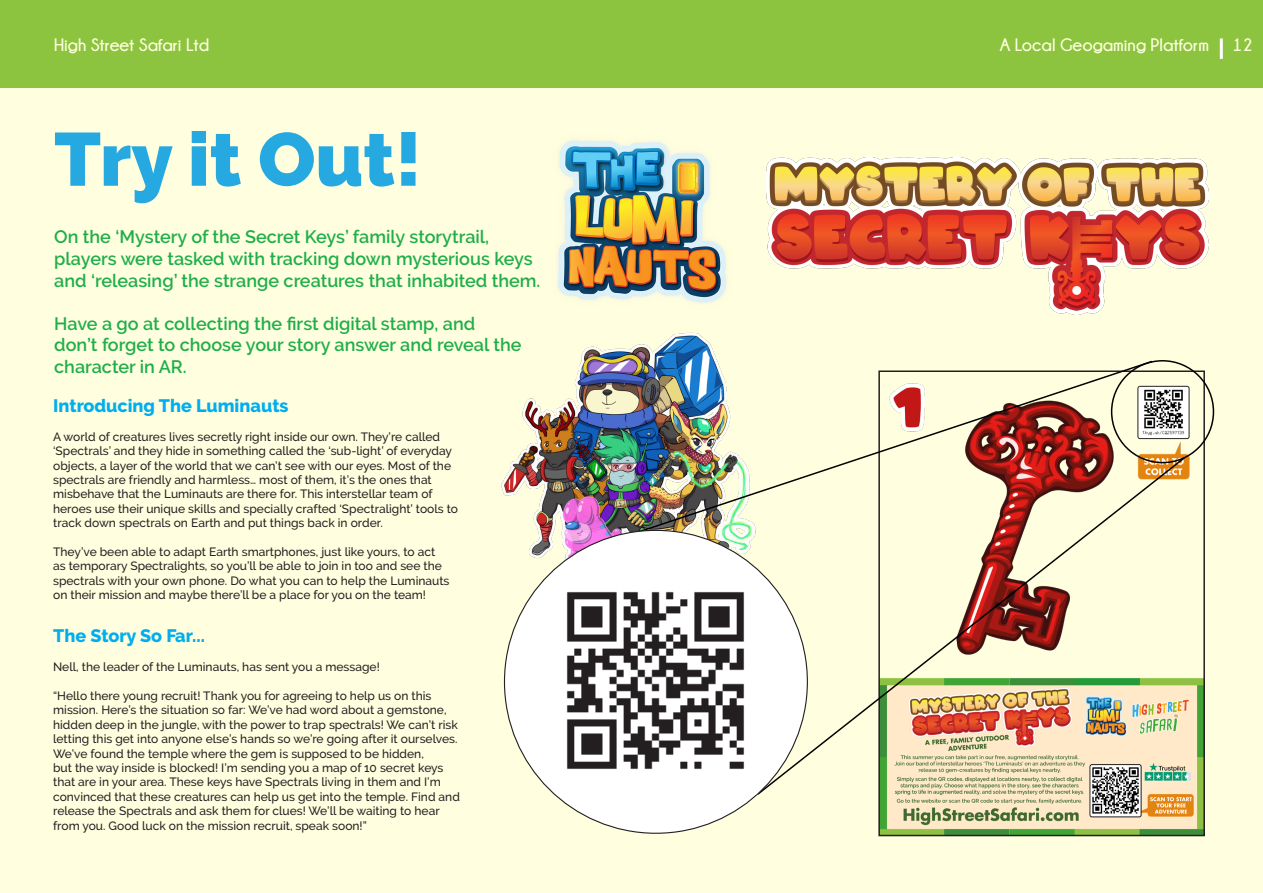
<style>
.page{position:relative;width:1263px;height:893px;background:#fff}
.page>*{position:absolute;margin:0;border:0;box-sizing:border-box;transform-origin:0 0}
.t1{font:900 75px "Raleway";color:#26a8e0}
.t2{font:600 18px/21.6px "Raleway";color:#20ae4b}
.t3{font:700 18px "Champagne&Limousines";color:#ffffdf}
.t4{font:800 18px "Raleway";color:#00aeef}
.t5{font:500 12px/14.4px "Raleway";color:#231f20}
</style>
<div class="page">
<div style="left:0;top:0;width:1263px;height:88px;background:#8cc440"></div>
<div style="left:0;top:88px;width:1263px;height:805px;background:#ffffdf"></div>
<hr style="left:1220px;top:38px;width:3px;height:21px;background:#fff">
<img style="left:766px;top:158px;width:443px;height:156px">
<img style="left:558px;top:140px;width:168px;height:163px">
<img style="left:881px;top:373px;width:321px;height:460px">
<svg style="left:756px;top:456px;width:430px;height:340px"></svg>
<img style="left:501px;top:312px;width:274px;height:270px">
<svg style="left:624px;top:360px;width:530px;height:178px"></svg>
<div style="left:504px;top:530px;width:303px;height:303px;background:#fff;border-radius:50%"></div>
<img style="left:566px;top:591px;width:179px;height:179px">
<h2 class="t3" style="left:54px;top:35px;width:156px">High Street Safari Ltd</h2>
<h2 class="t3" style="left:1000px;top:35px;width:211px">A Local Geogaming Platform</h2>
<h2 class="t3" style="left:1232px;top:35px;width:22px">12</h2>
<p class="t1" style="left:54px;top:116px;width:369px">Try it Out!</p>
<p class="t2" style="left:54px;top:226px;width:488px">On the ‘Mystery of the Secret Keys’ family storytrail, players were tasked with tracking down mysterious keys and ‘releasing’ the strange creatures that inhabited them.</p>
<p class="t2" style="left:54px;top:313px;width:469px">Have a go at collecting the first digital stamp, and don’t forget to choose your story answer and reveal the character in AR.</p>
<p class="t4" style="left:53px;top:395px;width:237px">Introducing The Luminauts</p>
<p class="t5" style="left:53px;top:429px;width:406px">A world of creatures lives secretly right inside our own. They’re called ‘Spectrals’ and they hide in something called the ‘sub-light’ of everyday objects, a layer of the world that we can’t see with our eyes. Most of the spectrals are friendly and harmless… most of them, it’s the ones that misbehave that the Luminauts are there for. This interstellar team of heroes use their unique skills and specially crafted ‘Spectralight’ tools to track down spectrals on Earth and put things back in order.</p>
<p class="t5" style="left:53px;top:545px;width:398px">They’ve been able to adapt Earth smartphones, just like yours, to act as temporary Spectralights, so you’ll be able to join in too and see the spectrals with your own phone. Do what you can to help the Luminauts on their mission and maybe there’ll be a place for you on the team!</p>
<p class="t4" style="left:53px;top:626px;width:153px">The Story So Far...</p>
<p class="t5" style="left:53px;top:660px;width:328px">Nell, the leader of the Luminauts, has sent you a message!</p>
<p class="t5" style="left:53px;top:689px;width:408px">“Hello there young recruit! Thank you for agreeing to help us on this mission. Here’s the situation so far: We’ve had word about a gemstone, hidden deep in the jungle, with the power to trap spectrals! We can’t risk letting this get into anyone else’s hands so we’re going after it ourselves.<br>We’ve found the temple where the gem is supposed to be hidden,<br>but the way inside is blocked! I’m sending you a map of 10 secret keys that are in your area. These keys have Spectrals living in them and I’m convinced that these creatures can help us get into the temple. Find and release the Spectrals and ask them for clues! We’ll be waiting to hear from you. Good luck on the mission recruit, speak soon!”</p>
</div>
